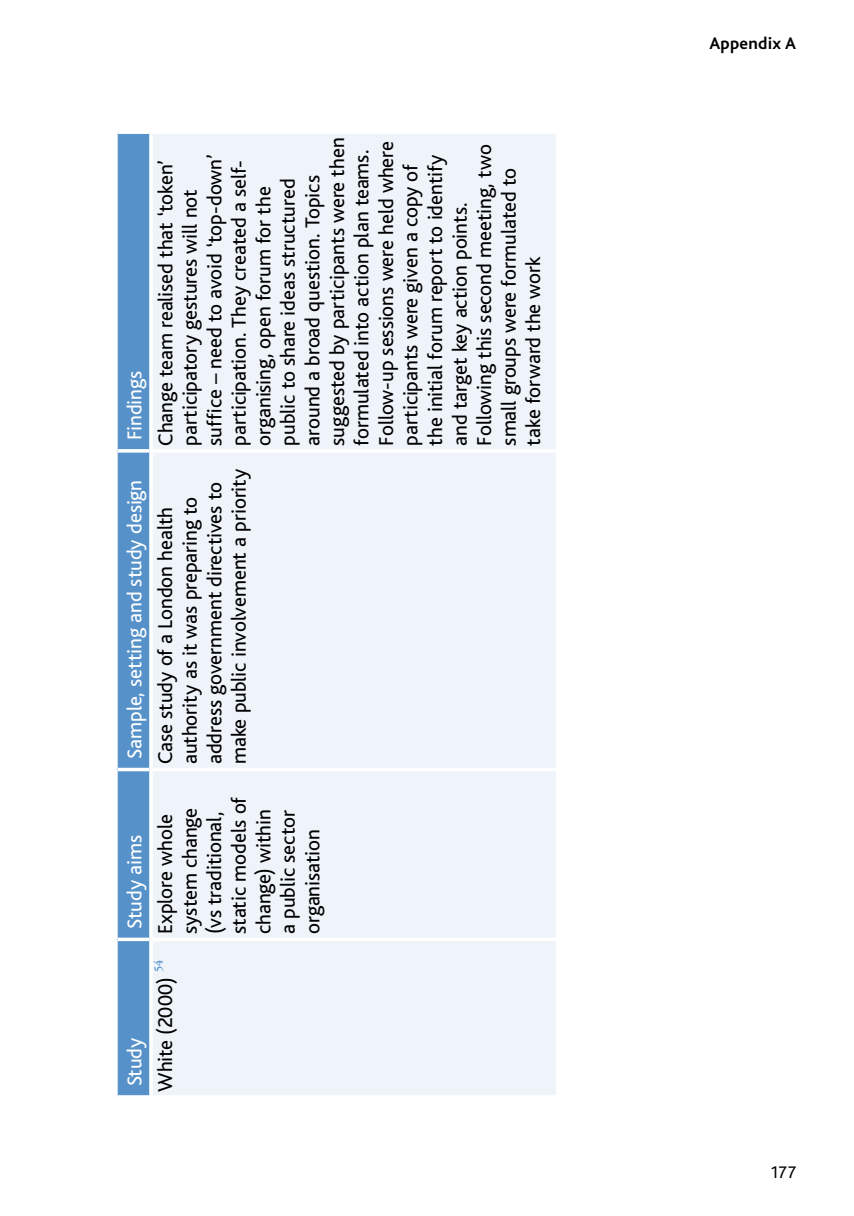
<style>
.page{position:relative;width:854px;height:1216px;background:#fff}
.page>*{position:absolute;margin:0;border:0;box-sizing:border-box;transform-origin:0 0}
.t1{font:21px/24.5px "Bliss";letter-spacing:-.005em;color:#000}
.t2{font:21px "Bliss";letter-spacing:-.005em;color:#fff}
.t3{font:700 17.5px "Bliss";letter-spacing:.015em;color:#000}
.t4{font:17.5px "Bliss";color:#000}
.t5{font:600 12.25px "Adobe Garamond Pro";color:#5692c9}
</style>
<div class="page">
<div style="left:118px;top:134px;width:31px;height:961px;background:#5692c9"></div>
<div style="left:153px;top:134px;width:403px;height:961px;background:#eef4fa"></div>
<hr style="left:153px;top:937px;width:403px;height:4px;background:#fff">
<svg style="left:153px;top:767px;width:403px;height:4px"></svg>
<hr style="left:153px;top:449px;width:403px;height:3px;background:#fff">
<svg style="left:116px;top:939px;width:2px;height:158px"></svg>
<svg style="left:116px;top:769px;width:2px;height:170px"></svg>
<svg style="left:118px;top:937px;width:31px;height:4px"></svg>
<svg style="left:117px;top:451px;width:1px;height:318px"></svg>
<svg style="left:118px;top:767px;width:31px;height:4px"></svg>
<svg style="left:116px;top:132px;width:2px;height:319px"></svg>
<hr style="left:118px;top:449px;width:31px;height:3px;background:#fff">
<svg style="left:149px;top:132px;width:1px;height:965px"></svg>
<p class="t2" style="left:124px;top:440px;width:71px;rotate:-90deg">Findings</p>
<p class="t2" style="left:124px;top:759px;width:281px;rotate:-90deg">Sample, setting and study design</p>
<p class="t1" style="left:154px;top:445px;width:309px;rotate:-90deg">Change team realised that ‘token’ participatory gestures will not suffice – need to avoid ‘top-down’ participation. They created a self&shy;organising, open forum for the public to share ideas structured around a broad question. Topics suggested by participants were then formulated into action plan teams.<br>Follow-up sessions were held where participants were given a copy of the initial forum report to identify and target key action points.<br>Following this second meeting, two small groups were formulated to take forward the work</p>
<p class="t1" style="left:154px;top:764px;width:297px;rotate:-90deg">Case study of a London health authority as it was preparing to address government directives to make public involvement a priority</p>
<p class="t2" style="left:124px;top:928px;width:95px;rotate:-90deg">Study aims</p>
<p class="t1" style="left:154px;top:934px;width:138px;rotate:-90deg">Explore whole system change (vs traditional, static models of change) within a public sector organisation</p>
<p class="t5" style="left:152px;top:972px;width:14px;rotate:-90deg">54</p>
<p class="t2" style="left:124px;top:1086px;width:50px;rotate:-90deg">Study</p>
<p class="t1" style="left:154px;top:1091px;width:116px;rotate:-90deg">White (2000)</p>
<p class="t3" style="left:709px;top:34px;width:88px">Appendix A</p>
<p class="t4" style="left:769px;top:1163px;width:10px">177</p>
</div>
